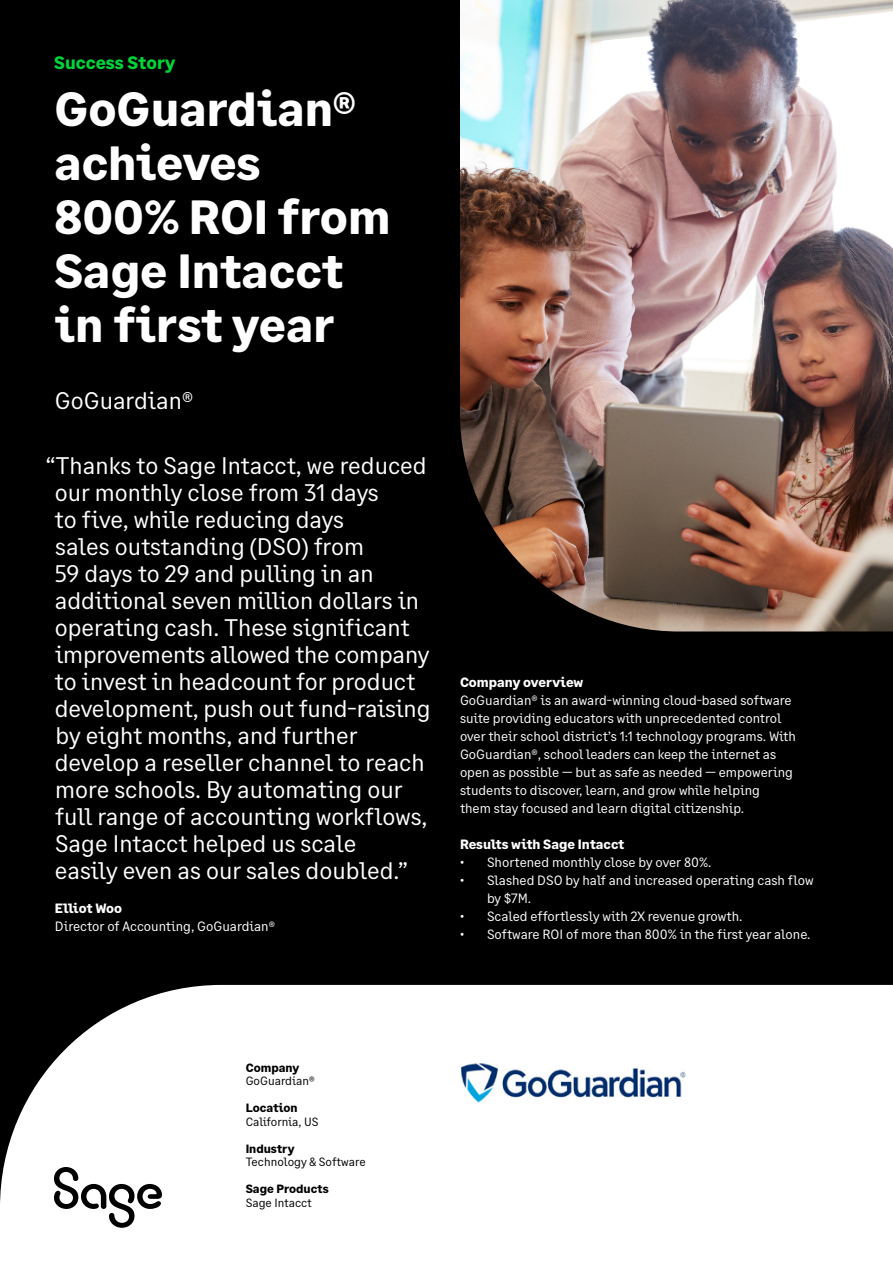
<style>
.page{position:relative;width:893px;height:1263px;background:#000}
.page>*{position:absolute;margin:0;border:0;box-sizing:border-box;transform-origin:0 0}
.t1{font:700 48px/54px "Sage Text";color:#fff}
.t2{font:24px/27px "Sage Text";color:#fff}
.t3{font:700 18px "Sage Text";color:#00d639}
.t4{font:13.5px/18px "Sage Text";color:#fff}
.t5{font:700 13.5px "Sage Text";color:#fff}
.t6{font:12px "Sage Text";color:#000}
.t7{font:700 12px "Sage Text";color:#000}
</style>
<div class="page">
<div style="left:0;top:985px;width:893px;height:278px;background:#fff"></div>
<img style="left:461px;top:1063px;width:233px;height:54px">
<img style="left:460px;top:0;width:433px;height:631px">
<svg style="left:54px;top:1167px;width:108px;height:61px"></svg>
<h3 class="t3" style="left:54px;top:51px;width:123px">Success Story</h3>
<h1 class="t1" style="left:54px;top:83px;width:338px">GoGuardian® achieves<br>800% ROI from<br>Sage Intacct in first year</h1>
<h2 class="t2" style="left:55px;top:388px;width:140px">GoGuardian®</h2>
<p class="t2" style="left:55px;top:453px;width:377px;text-indent:-9px">“Thanks to Sage Intacct, we reduced our monthly close from 31 days<br>to five, while reducing days<br>sales outstanding (DSO) from<br>59 days to 29 and pulling in an additional seven million dollars in operating cash. These significant improvements allowed the company to invest in headcount for product development, push out fund-raising by eight months, and further develop a reseller channel to reach more schools. By automating our full range of accounting workflows,<br>Sage Intacct helped us scale<br>easily even as our sales doubled.”</p>
<p class="t5" style="left:55px;top:900px;width:69px">Elliot Woo</p>
<p class="t4" style="left:55px;top:917px;width:222px">Director of Accounting, GoGuardian®</p>
<p class="t5" style="left:460px;top:674px;width:125px">Company overview</p>
<p class="t4" style="left:460px;top:691px;width:337px">GoGuardian® is an award-winning cloud-based software suite providing educators with unprecedented control over their school district’s 1:1 technology programs. With GoGuardian®, school leaders can keep the internet as open as possible — but as safe as needed — empowering students to discover, learn, and grow while helping<br>them stay focused and learn digital citizenship.</p>
<p class="t5" style="left:460px;top:836px;width:166px">Results with Sage Intacct</p>
<p class="t4" style="left:460px;top:853px;width:253px">• Shortened monthly close by over 80%.</p>
<p class="t4" style="left:487px;top:871px;width:328px;text-indent:-27px">• Slashed DSO by half and increased operating cash flow by $7M.</p>
<p class="t4" style="left:460px;top:907px;width:284px">• Scaled effortlessly with 2X revenue growth.</p>
<p class="t4" style="left:460px;top:925px;width:352px">• Software ROI of more than 800% in the first year alone.</p>
<p class="t7" style="left:246px;top:1060px;width:55px">Company</p>
<p class="t6" style="left:246px;top:1074px;width:71px">GoGuardian®</p>
<p class="t7" style="left:246px;top:1100px;width:54px">Location</p>
<p class="t6" style="left:246px;top:1114px;width:74px">California, US</p>
<p class="t7" style="left:246px;top:1141px;width:50px">Industry</p>
<p class="t6" style="left:246px;top:1155px;width:122px">Technology &amp; Software</p>
<p class="t7" style="left:246px;top:1181px;width:84px">Sage Products</p>
<p class="t6" style="left:246px;top:1195px;width:68px">Sage Intacct</p>
</div>
